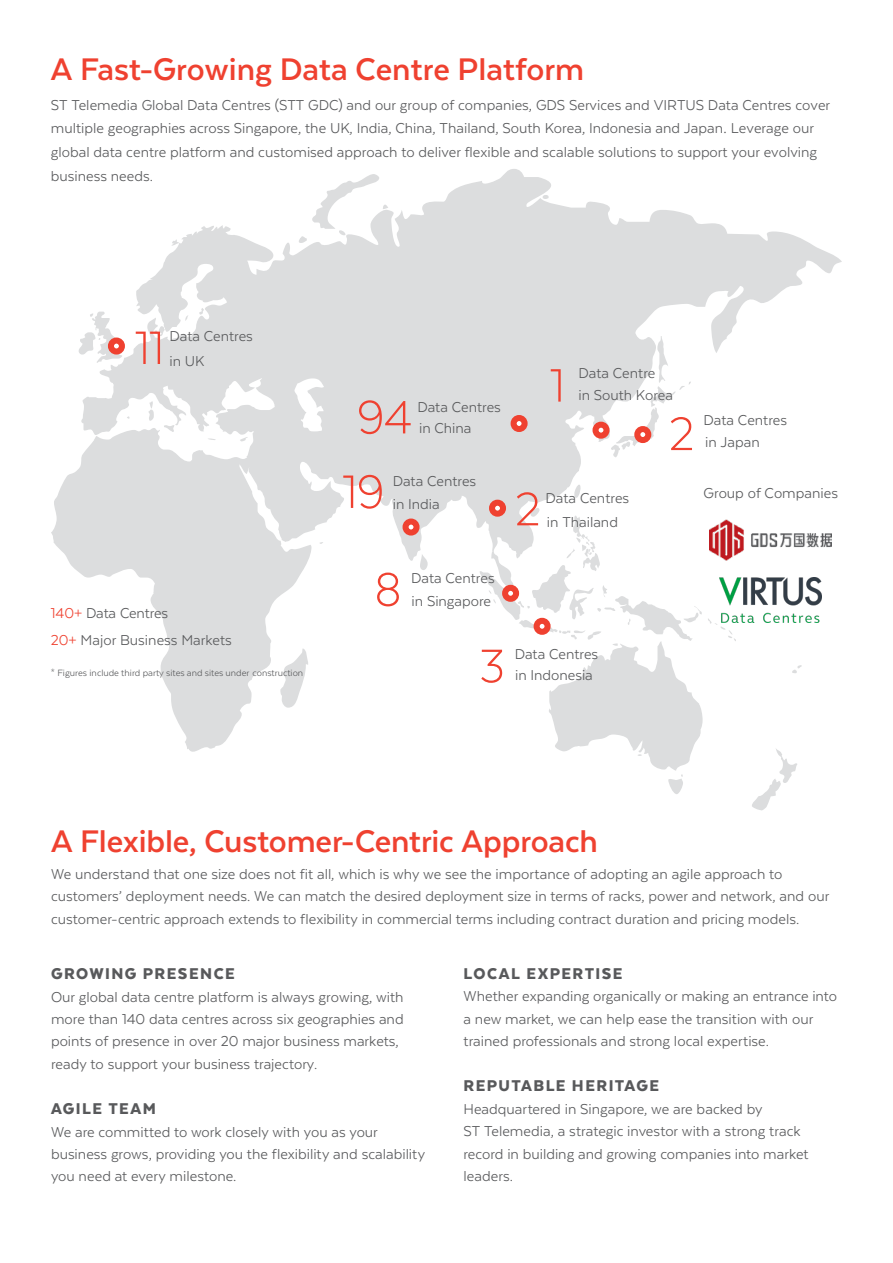
<style>
.page{position:relative;width:893px;height:1263px;background:#fff}
.page>*{position:absolute;margin:0;border:0;box-sizing:border-box;transform-origin:0 0}
.t1{font:300 54px/74.6px "Texta";color:#ef4130}
.t2{font:700 36px "Texta";color:#ef4130}
.t3{font:900 18px "Texta";letter-spacing:.08em;color:#58595b}
.t4{font:16.5px/22.5px "Texta";color:#58595b}
.t5{font:10.5px "Texta";color:#58595b}
.s1{font-family:"Adobe Song Std";font-weight:300}
.s2{color:#ef4130}
</style>
<div class="page">
<svg style="left:51px;top:169px;width:791px;height:641px"></svg>
<div style="left:111px;top:340px;width:11px;height:12px;background:#fff;border-radius:50%"></div>
<div style="left:108px;top:337px;width:17px;height:18px;border:6px solid #ef4130;border-radius:50%"></div>
<div style="left:514px;top:419px;width:11px;height:11px;background:#fff;border-radius:50%"></div>
<div style="left:511px;top:415px;width:17px;height:17px;border:6px solid #ef4130;border-radius:50%"></div>
<div style="left:406px;top:521px;width:11px;height:11px;background:#fff;border-radius:50%"></div>
<div style="left:403px;top:518px;width:17px;height:17px;border:6px solid #ef4130;border-radius:50%"></div>
<div style="left:505px;top:588px;width:11px;height:11px;background:#fff;border-radius:50%"></div>
<div style="left:502px;top:585px;width:17px;height:17px;border:6px solid #ef4130;border-radius:50%"></div>
<div style="left:492px;top:503px;width:11px;height:11px;background:#fff;border-radius:50%"></div>
<div style="left:489px;top:500px;width:17px;height:17px;border:6px solid #ef4130;border-radius:50%"></div>
<img style="left:720px;top:578px;width:102px;height:44px">
<img style="left:710px;top:520px;width:122px;height:40px">
<div style="left:595px;top:425px;width:11px;height:11px;background:#fff;border-radius:50%"></div>
<div style="left:592px;top:422px;width:17px;height:17px;border:6px solid #ef4130;border-radius:50%"></div>
<div style="left:637px;top:429px;width:11px;height:11px;background:#fff;border-radius:50%"></div>
<div style="left:634px;top:426px;width:17px;height:17px;border:6px solid #ef4130;border-radius:50%"></div>
<div style="left:537px;top:621px;width:11px;height:11px;background:#fff;border-radius:50%"></div>
<div style="left:534px;top:618px;width:17px;height:17px;border:6px solid #ef4130;border-radius:50%"></div>
<h2 class="t2" style="left:51px;top:51px;width:535px">A Fast-Growing Data Centre Platform</h2>
<p class="t4" style="left:51px;top:94px;width:781px">ST Telemedia Global Data Centres (STT GDC) and our group of companies, GDS Services and VIRTUS Data Centres cover multiple geographies across Singapore, the UK, India, China, Thailand, South Korea, Indonesia and Japan<span class="s1">.</span> Leverage our</p>
<p class="t4" style="left:51px;top:140px;width:768px;line-height:23.4px">global data centre platform and customised approach to deliver flexible and scalable solutions to support your evolving business needs.</p>
<h1 class="t1" style="left:135px;top:310px;width:31px">11</h1>
<p class="t4" style="left:169px;top:324px;width:85px;line-height:24.5px">Data Centres in UK</p>
<p class="t4" style="left:51px;top:600px;width:183px;line-height:26.4px"><span class="s2">140+</span> Data Centres<br><span class="s2">20+</span> Major Business Markets</p>
<p class="t5" style="left:51px;top:667px;width:254px">* Figures include third party sites and sites under construction</p>
<h1 class="t1" style="left:343px;top:379px;width:71px">94<br>19</h1>
<p class="t4" style="left:417px;top:397px;width:85px;line-height:20.9px">Data Centres in China</p>
<p class="t4" style="left:393px;top:470px;width:85px">Data Centres in India</p>
<h1 class="t1" style="left:550px;top:347px;width:16px">1</h1>
<p class="t4" style="left:578px;top:361px;width:96px">Data Centre<br>in South Korea</p>
<h1 class="t1" style="left:668px;top:396px;width:28px">2</h1>
<p class="t4" style="left:703px;top:409px;width:85px">Data Centres</p>
<p class="t4" style="left:705px;top:431px;width:56px">in Japan</p>
<h1 class="t1" style="left:515px;top:471px;width:28px">2</h1>
<p class="t4" style="left:546px;top:486px;width:85px;line-height:23.4px">Data Centres in Thailand</p>
<p class="t4" style="left:704px;top:482px;width:136px">Group of Companies</p>
<h1 class="t1" style="left:374px;top:552px;width:29px">8</h1>
<p class="t4" style="left:411px;top:567px;width:85px">Data Centres in Singapore</p>
<h1 class="t1" style="left:479px;top:628px;width:28px">3</h1>
<p class="t4" style="left:515px;top:643px;width:85px;line-height:21.6px">Data Centres in Indonesia</p>
<h2 class="t2" style="left:51px;top:822px;width:548px">A Flexible, Customer-Centric Approach</h2>
<p class="t4" style="left:51px;top:862px;width:780px">We understand that one size does not fit all, which is why we see the importance of adopting an agile approach to customers’ deployment needs. We can match the desired deployment size in terms of racks, power and network, and our customer-centric approach extends to flexibility in commercial terms including contract duration and pricing models.</p>
<p class="t3" style="left:51px;top:964px;width:185px">GROWING PRESENCE</p>
<p class="t4" style="left:51px;top:986px;width:354px;line-height:21.9px;text-align:justify">Our global data centre platform is always growing, with more than 140 data centres across six geographies and points of presence in over 20 major business markets,</p>
<p class="t4" style="left:51px;top:1052px;width:268px">ready to support your business trajectory.</p>
<p class="t3" style="left:51px;top:1099px;width:106px">AGILE TEAM</p>
<p class="t4" style="left:51px;top:1120px;width:376px">We are committed to work closely with you as your business grows, providing you the flexibility and scalability you need at every milestone.</p>
<p class="t3" style="left:463px;top:964px;width:160px">LOCAL EXPERTISE</p>
<p class="t4" style="left:463px;top:985px;width:375px">Whether expanding organically or making an entrance into a new market, we can help ease the transition with our trained professionals and strong local expertise.</p>
<p class="t3" style="left:463px;top:1076px;width:197px">REPUTABLE HERITAGE</p>
<p class="t4" style="left:463px;top:1097px;width:347px">Headquartered in Singapore, we are backed by<br>ST Telemedia, a strategic investor with a strong track record in building and growing companies into market leaders.</p>
</div>
